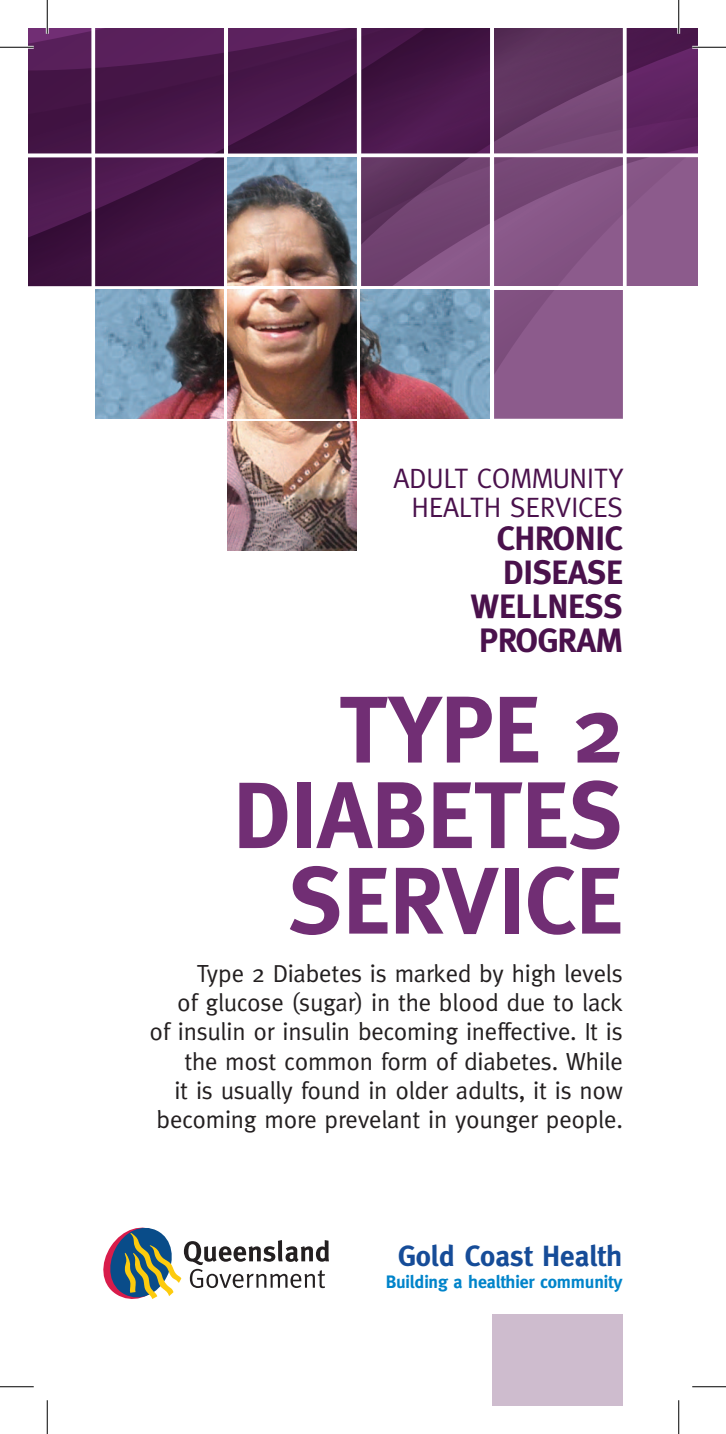
<style>
.page{position:relative;width:726px;height:1434px;background:#fff}
.page>*{position:absolute;margin:0;border:0;box-sizing:border-box;transform-origin:0 0}
.t1{font:700 94.5px/85.5px "Meta";color:#712e74;text-align:right}
.t2{font:700 33.75px/33.8px "Meta";letter-spacing:-.01em;color:#4a114c;text-align:right}
.t3{font:700 29.25px "Meta";color:#164c98}
.t4{font:28.12px/28.1px "Meta";letter-spacing:-.01em;color:#4a114c;text-align:center}
.t5{font:24.75px/29.2px "Meta";letter-spacing:-.01em;color:#231f20;text-align:right}
.t6{font:700 18px "Meta";letter-spacing:-.01em;color:#0084ca}
</style>
<div class="page">
<svg style="left:28px;top:28px;width:670px;height:523px"></svg>
<div style="left:492px;top:1314px;width:131px;height:92px;background:#cebcce"></div>
<svg style="left:103px;top:1227px;width:226px;height:72px"></svg>
<img style="left:95px;top:289px;width:129px;height:129px">
<img style="left:361px;top:289px;width:129px;height:129px">
<img style="left:228px;top:157px;width:129px;height:129px">
<img style="left:228px;top:422px;width:128px;height:129px">
<img style="left:228px;top:289px;width:129px;height:129px">
<hr style="left:0;top:46px;width:34px;height:3px;background:#fff">
<hr style="left:692px;top:46px;width:34px;height:3px;background:#fff">
<hr style="left:46px;top:0;width:3px;height:34px;background:#fff">
<hr style="left:677px;top:0;width:3px;height:34px;background:#fff">
<hr style="left:0;top:47px;width:34px;height:1px;background:#000">
<hr style="left:692px;top:47px;width:34px;height:1px;background:#000">
<hr style="left:0;top:1386px;width:34px;height:1px;background:#000">
<hr style="left:692px;top:1386px;width:34px;height:1px;background:#000">
<hr style="left:47px;top:0;width:1px;height:34px;background:#000">
<hr style="left:47px;top:1400px;width:1px;height:34px;background:#000">
<hr style="left:678px;top:0;width:1px;height:34px;background:#000">
<hr style="left:678px;top:1400px;width:1px;height:34px;background:#000">
<p class="t4" style="left:393px;top:464px;width:229px">Adult Community<br>Health Services</p>
<h2 class="t2" style="left:470px;top:522px;width:154px">CHRONIC<br>DISEASE<br>WELLNESS<br>PROGRAM</h2>
<h1 class="t1" style="left:233px;top:687px;width:391px">TYPE 2<br>DIABETES<br>SERVICE</h1>
<p class="t5" style="left:150px;top:958px;width:475px">Type 2 Diabetes is marked by high levels<br>of glucose (sugar) in the blood due to lack<br>of insulin or insulin becoming ineffective. It is the most common form of diabetes. While<br>it is usually found in older adults, it is now becoming more prevelant in younger people.</p>
<p class="t3" style="left:398px;top:1239px;width:226px">GOLD COAST HEALTH</p>
<p class="t6" style="left:386px;top:1271px;width:238px">BUILDING A HEALTHIER COMMUNITY</p>
</div>
